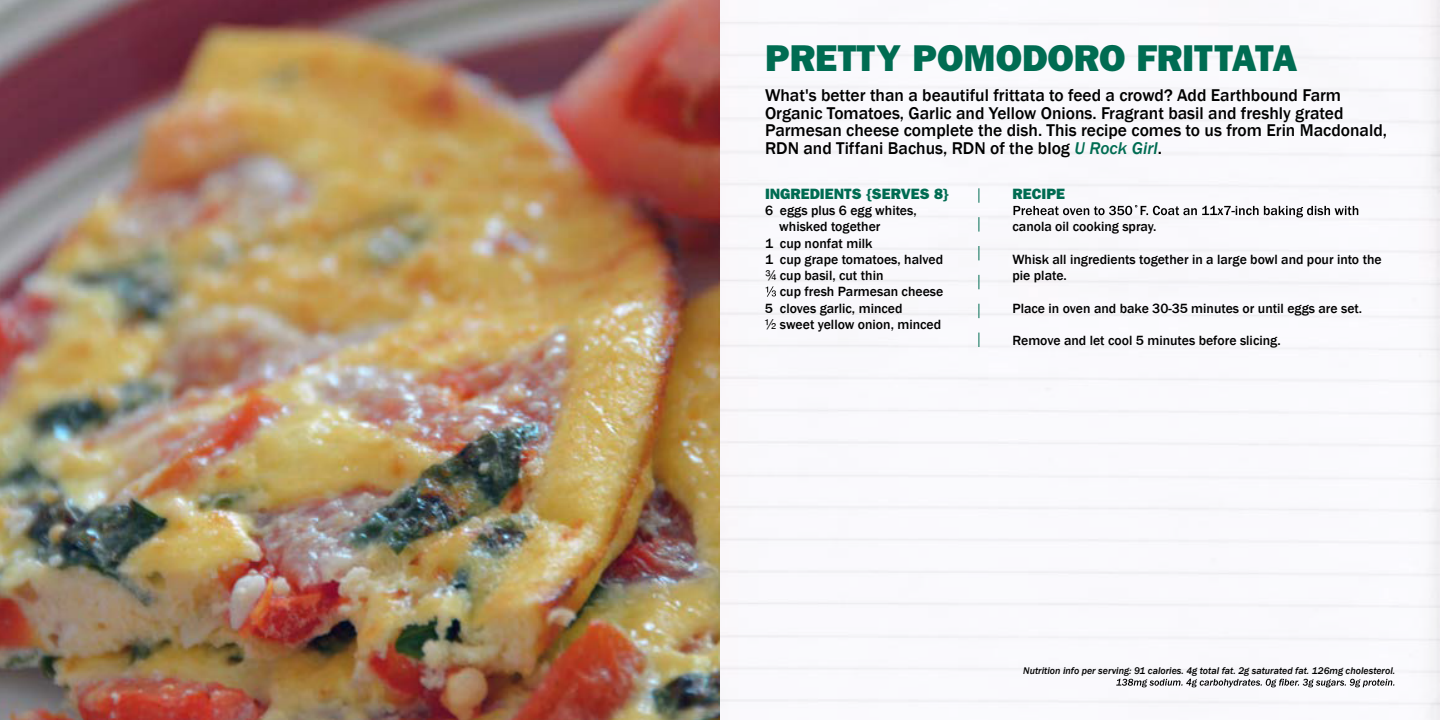
<style>
.page{position:relative;width:1440px;height:720px;background:#fff}
.page>*{position:absolute;margin:0;border:0;box-sizing:border-box;transform-origin:0 0}
.t1{font:800 37.5px "Franklin Gothic";color:#006c52}
.t2{font:500 17.5px/17.5px "Franklin Gothic";color:#000}
.t3{font:800 15px "Franklin Gothic";color:#006c52}
.t4{font:500 13.75px/16.2px "Franklin Gothic";color:#000}
.t5{font:italic 500 10px "Franklin Gothic";color:#000}
.s1{font-style:italic;color:#006c52}
.s2{font-family:"Helvetica Neue";font-weight:400}
</style>
<div class="page">
<img style="left:0;top:0;width:1440px;height:720px">
<svg style="left:766px;top:286px;width:10px;height:11px"></svg>
<svg style="left:1014px;top:205px;width:344px;height:12px"></svg>
<svg style="left:1116px;top:679px;width:278px;height:8px"></svg>
<svg style="left:979px;top:188px;width:1px;height:159px"></svg>
<h1 class="t1" style="left:765px;top:36px;width:534px">PRETTY POMODORO FRITTATA</h1>
<p class="t2" style="left:765px;top:87px;width:624px">What's better than a beautiful frittata to feed a crowd? Add Earthbound Farm Organic Tomatoes, Garlic and Yellow Onions. Fragrant basil and freshly grated Parmesan cheese complete the dish. This recipe comes to us from Erin Macdonald, RDN and Tiffani Bachus, RDN of the blog <span class="s1">U Rock Girl</span>.</p>
<p class="t3" style="left:765px;top:185px;width:185px">INGREDIENTS {SERVES 8}</p>
<p class="t4" style="left:765px;top:203px;width:153px">6 eggs plus 6 egg whites,</p>
<p class="t4" style="left:779px;top:219px;width:103px">whisked together</p>
<p class="t4" style="left:765px;top:235px;width:109px">1 cup nonfat milk</p>
<p class="t4" style="left:765px;top:251px;width:180px">1 cup grape tomatoes, halved</p>
<p class="t4" style="left:765px;top:268px;width:120px"><span class="s2">¾</span> cup basil, cut thin</p>
<p class="t4" style="left:780px;top:284px;width:165px">cup fresh Parmesan cheese</p>
<p class="t4" style="left:765px;top:300px;width:139px">5 cloves garlic, minced</p>
<p class="t4" style="left:765px;top:316px;width:178px"><span class="s2">½</span> sweet yellow onion, minced</p>
<p class="t3" style="left:1012px;top:185px;width:54px">RECIPE</p>
<p class="t4" style="left:1012px;top:219px;width:146px">canola oil cooking spray.</p>
<p class="t4" style="left:1012px;top:251px;width:371px">Whisk all ingredients together in a large bowl and pour into the pie plate.</p>
<p class="t4" style="left:1012px;top:300px;width:351px">Place in oven and bake 30-35 minutes or until eggs are set.</p>
<p class="t4" style="left:1012px;top:333px;width:270px">Remove and let cool 5 minutes before slicing.</p>
<p class="t5" style="left:1023px;top:665px;width:373px">Nutrition info per serving: 91 calories. 4g total fat. 2g saturated fat. 126mg cholesterol.</p>
</div>
